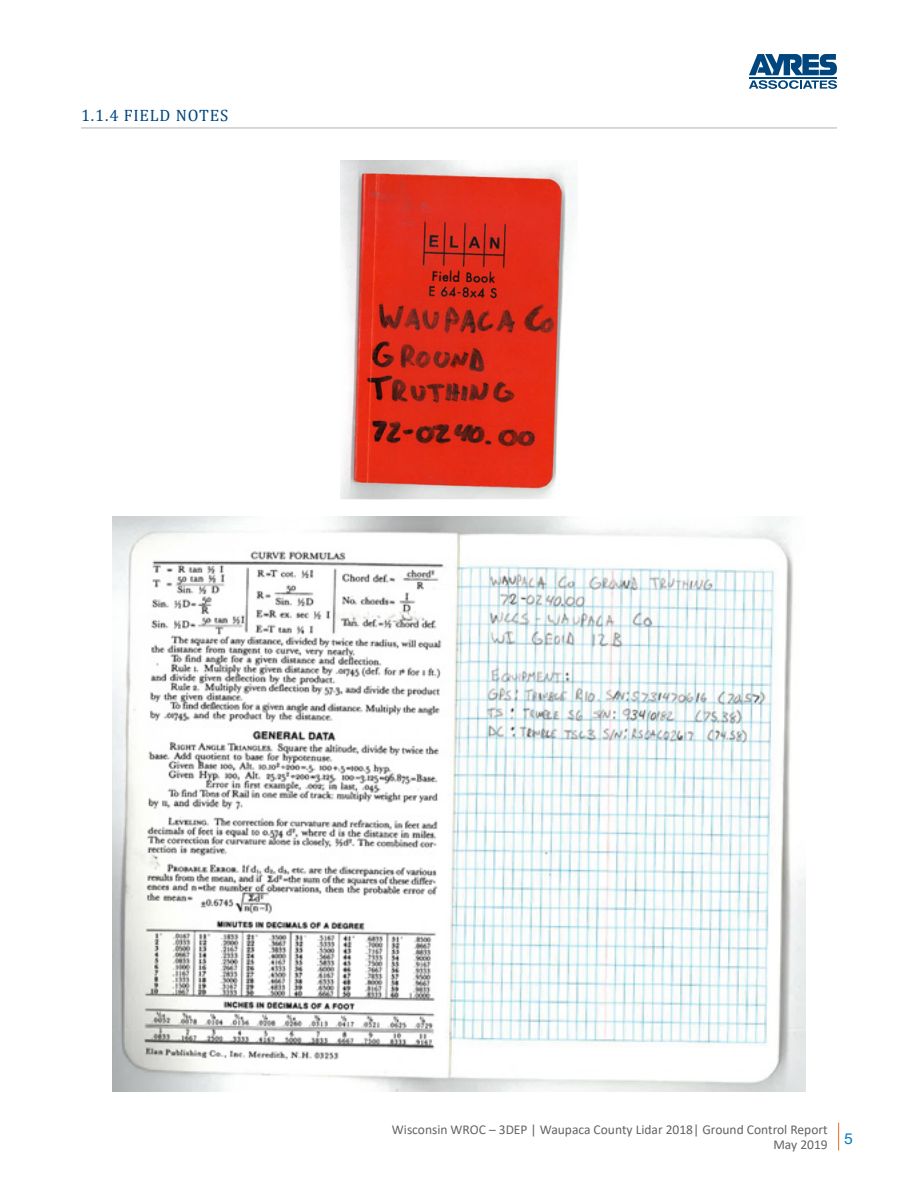
<style>
.page{position:relative;width:918px;height:1188px;background:#fff}
.page>*{position:absolute;margin:0;border:0;box-sizing:border-box;transform-origin:0 0}
.Bluehead2_B2{font:16.5px "Cambria";letter-spacing:.05em;color:#00467e}
.t1{font:15px "Arial";color:#007cc2;scale:1.04 1}
.t2{font:13.5px/15px "Calibri";color:#636366;text-align:right}
</style>
<div class="page">
<svg style="left:838px;top:1123px;width:1px;height:27px"></svg>
<svg style="left:749px;top:54px;width:88px;height:35px"></svg>
<hr style="left:81px;top:128px;width:756px;height:1px;background:#aeb4b7">
<img style="left:340px;top:161px;width:238px;height:339px">
<img style="left:112px;top:516px;width:694px;height:575px">
<p class="Bluehead2_B2" style="left:81px;top:105px;width:149px">1.1.4 FIELD NOTES</p>
<p class="t2" style="left:392px;top:1122px;width:437px">Wisconsin WROC – 3DEP | Waupaca County Lidar 2018| Ground Control Report<br>May 2019</p>
<p class="t1" style="left:844px;top:1128px;width:10px">5</p>
</div>
